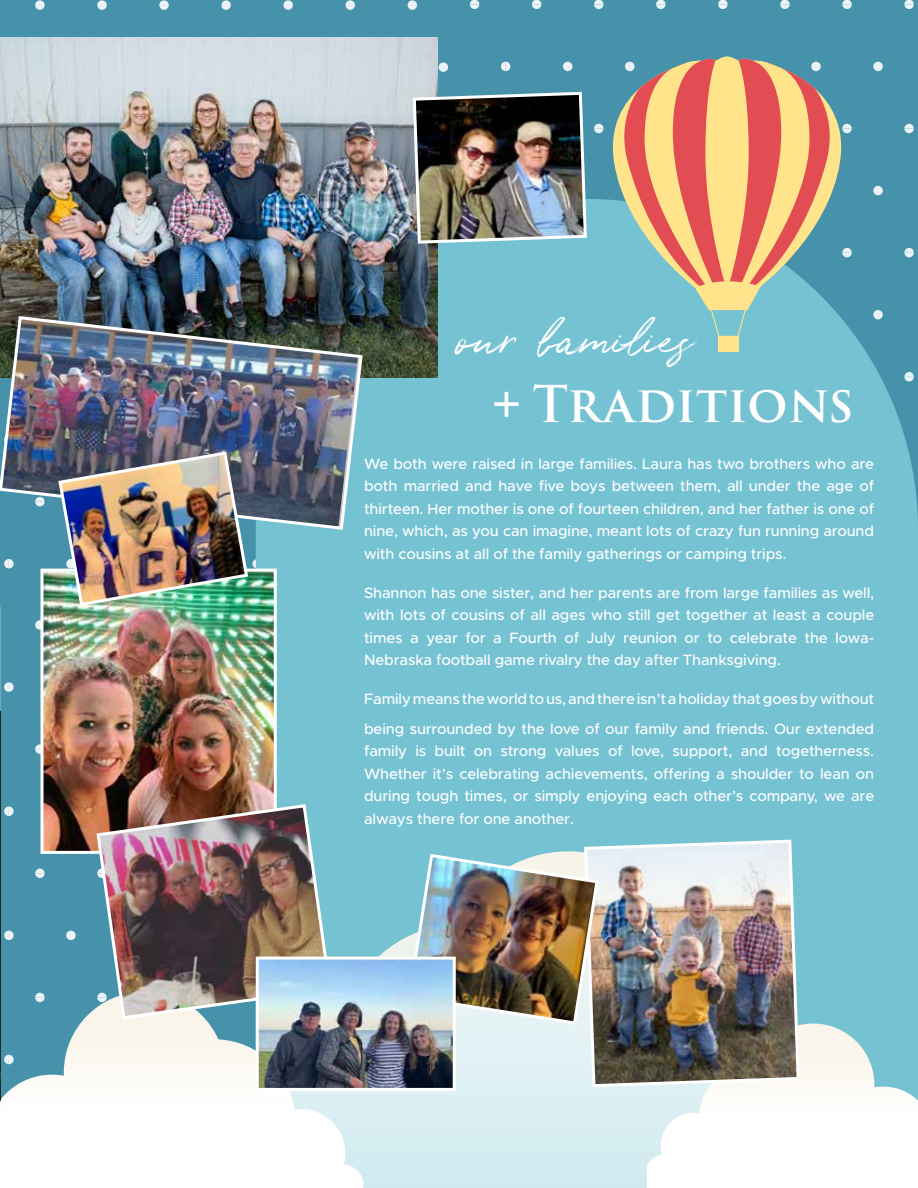
<style>
.page{position:relative;width:918px;height:1188px;background:#4792ab}
.page>*{position:absolute;margin:0;border:0;box-sizing:border-box;transform-origin:0 0}
.t1{font:85.95px "Paradise Thoughts";color:#fff}
.t2{font:600 49.5px "Trajan Pro 3";color:#fff}
.t3{font:500 15px/22.5px "Metropolis";letter-spacing:-.01em;color:#fff;text-align:justify}
</style>
<div class="page">
<svg style="left:4px;top:559px;width:10px;height:9px"></svg>
<svg style="left:439px;top:62px;width:9px;height:10px"></svg>
<svg style="left:97px;top:0;width:10px;height:10px"></svg>
<svg style="left:35px;top:0;width:10px;height:10px"></svg>
<svg style="left:221px;top:0;width:10px;height:10px"></svg>
<svg style="left:159px;top:0;width:10px;height:10px"></svg>
<svg style="left:346px;top:0;width:9px;height:10px"></svg>
<svg style="left:283px;top:0;width:10px;height:10px"></svg>
<svg style="left:408px;top:0;width:9px;height:10px"></svg>
<svg style="left:66px;top:931px;width:10px;height:9px"></svg>
<svg style="left:4px;top:931px;width:10px;height:9px"></svg>
<svg style="left:35px;top:869px;width:10px;height:9px"></svg>
<svg style="left:4px;top:807px;width:10px;height:9px"></svg>
<svg style="left:35px;top:744px;width:5px;height:10px"></svg>
<svg style="left:4px;top:682px;width:10px;height:10px"></svg>
<svg style="left:35px;top:620px;width:5px;height:10px"></svg>
<svg style="left:873px;top:186px;width:10px;height:9px"></svg>
<div style="left:563px;top:62px;width:9px;height:9px;background:#ecf3f6;border-radius:50%"></div>
<svg style="left:501px;top:62px;width:9px;height:9px"></svg>
<svg style="left:904px;top:124px;width:10px;height:9px"></svg>
<svg style="left:873px;top:62px;width:10px;height:9px"></svg>
<svg style="left:470px;top:0;width:9px;height:9px"></svg>
<svg style="left:594px;top:0;width:9px;height:9px"></svg>
<svg style="left:532px;top:0;width:9px;height:9px"></svg>
<svg style="left:718px;top:0;width:10px;height:9px"></svg>
<svg style="left:656px;top:0;width:10px;height:9px"></svg>
<svg style="left:842px;top:0;width:10px;height:9px"></svg>
<svg style="left:780px;top:0;width:10px;height:9px"></svg>
<svg style="left:904px;top:0;width:10px;height:9px"></svg>
<div style="left:262px;top:199px;width:656px;height:825px;background:#75c2d3"></div>
<img style="left:0;top:38px;width:437px;height:340px">
<img style="left:44px;top:573px;width:229px;height:277px">
<div style="left:40px;top:569px;width:237px;height:285px;border:3px solid #fff"></div>
<img style="left:0;top:992px;width:236px;height:196px">
<img style="left:236px;top:851px;width:572px;height:337px">
<img style="left:647px;top:1024px;width:271px;height:164px">
<img style="left:583px;top:838px;width:218px;height:251px">
<img style="left:95px;top:802px;width:238px;height:219px">
<img style="left:0;top:712px;width:1px;height:388px">
<img style="left:406px;top:852px;width:197px;height:174px">
<img style="left:260px;top:961px;width:192px;height:126px">
<div style="left:256px;top:957px;width:200px;height:134px;border:3px solid #fff"></div>
<img style="left:0;top:314px;width:364px;height:217px">
<img style="left:408px;top:90px;width:180px;height:168px">
<img style="left:57px;top:450px;width:205px;height:158px">
<div style="left:718px;top:336px;width:21px;height:15px;background:#ffe48c"></div>
<svg style="left:594px;top:56px;width:258px;height:281px"></svg>
<h1 class="t1" style="left:460px;top:273px;width:237px">our families</h1>
<h2 class="t2" style="left:490px;top:368px;width:365px">+ Traditions</h2>
<p class="t3" style="left:364px;top:452px;width:512px">We both were raised in large families. Laura has two brothers who are both married and have five boys between them, all under the age of thirteen. Her mother is one of fourteen children, and her father is one of nine, which, as you can imagine, meant lots of crazy fun running around with cousins at all of the family gatherings or camping trips.</p>
<p class="t3" style="left:364px;top:581px;width:512px">Shannon has one sister, and her parents are from large families as well, with lots of cousins of all ages who still get together at least a couple times a year for a Fourth of July reunion or to celebrate the Iowa-Nebraska football game rivalry the day after Thanksgiving.</p>
<p class="t3" style="left:364px;top:684px;width:512px;line-height:30px">Family means the world to us, and there isn’t a holiday that goes by without being surrounded by the love of our family and friends. Our extended</p>
<p class="t3" style="left:364px;top:740px;width:512px">family is built on strong values of love, support, and togetherness.<br>Whether it’s celebrating achievements, offering a shoulder to lean on during tough times, or simply enjoying each other’s company, we are always there for one another.</p>
</div>
